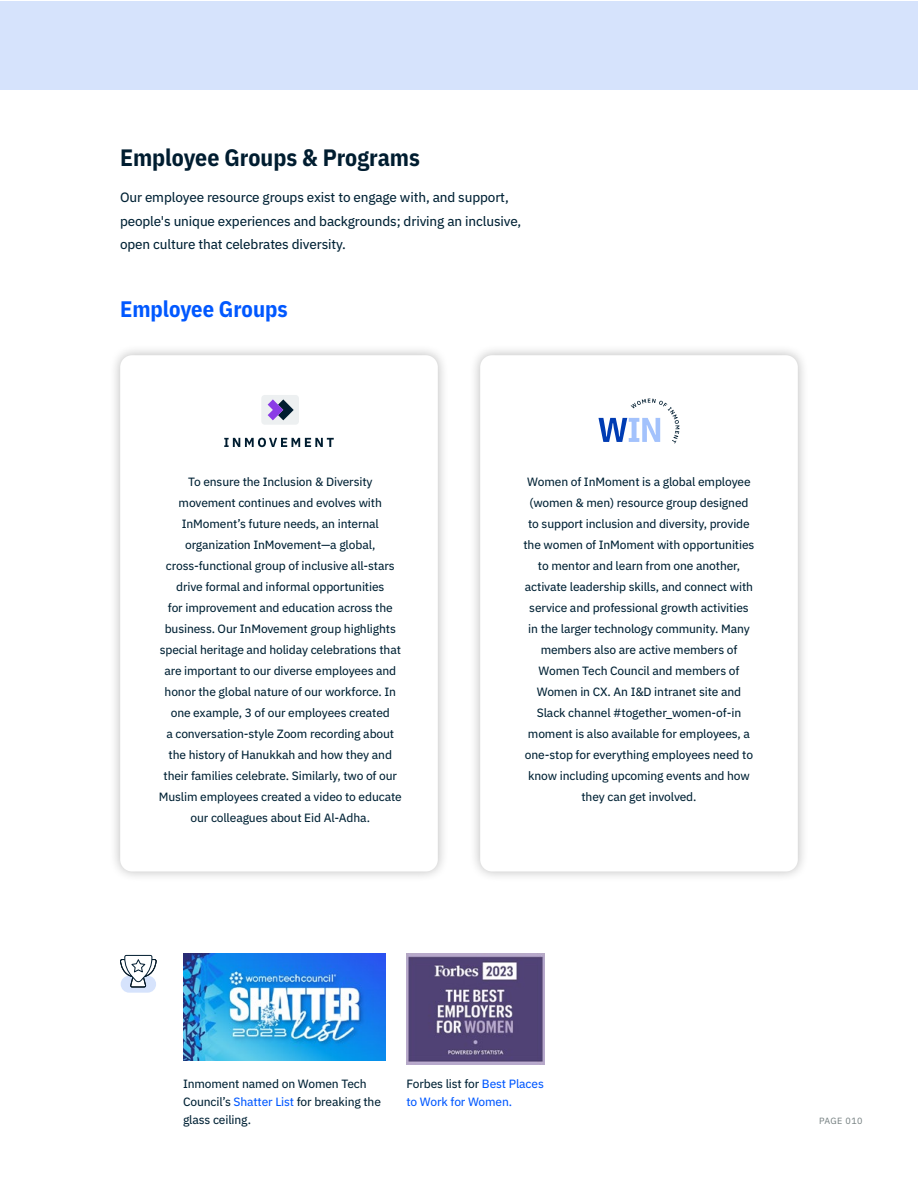
<style>
.page{position:relative;width:918px;height:1188px;background:#fff}
.page>*{position:absolute;margin:0;border:0;box-sizing:border-box;transform-origin:0 0}
.t1{font:700 23.7px "IBM Plex Sans Cond";color:#001d30}
.t2{font:700 22.5px "IBM Plex Sans Cond";color:#0058ff}
.t3{font:13.5px/23.2px "IBM Plex Sans Text";letter-spacing:-.01em;color:#002235}
.t4{font:12px/21px "IBM Plex Sans Text";letter-spacing:-.01em;color:#002235;text-align:center}
.t5{font:12px/18px "IBM Plex Sans Text";letter-spacing:-.01em;color:#0058ff}
.t6{font:9px "IBM Plex Sans";letter-spacing:.05em;color:#717c7d}
.s1{color:#0058ff}
.s2{color:#002235}
</style>
<div class="page">
<div style="left:108px;top:343px;width:341px;height:540px;background:#000;opacity:.27"></div>
<div style="left:120px;top:355px;width:318px;height:516px;background:#fff;border-radius:12px"></div>
<div style="left:468px;top:343px;width:341px;height:540px;background:#000;opacity:.27"></div>
<div style="left:480px;top:355px;width:318px;height:516px;background:#fff;border-radius:12px"></div>
<div style="left:261px;top:395px;width:38px;height:30px;background:#edf0f1;border-radius:3px"></div>
<svg style="left:268px;top:399px;width:26px;height:21px"></svg>
<svg style="left:224px;top:438px;width:110px;height:9px"></svg>
<svg style="left:598px;top:399px;width:81px;height:45px"></svg>
<div style="left:121px;top:976px;width:35px;height:17px;background:#d6e3fc;border-radius:8px"></div>
<svg style="left:120px;top:955px;width:37px;height:33px"></svg>
<img style="left:183px;top:953px;width:203px;height:107px">
<img style="left:406px;top:953px;width:138px;height:112px">
<div style="left:0;top:1px;width:918px;height:89px;background:#d6e3fc"></div>
<h1 class="t1" style="left:120px;top:138px;width:302px">Employee Groups &amp; Programs</h1>
<p class="t3" style="left:120px;top:185px;width:403px">Our employee resource groups exist to engage with, and support, people's unique experiences and backgrounds; driving an inclusive, open culture that celebrates diversity.</p>
<h2 class="t2" style="left:120px;top:291px;width:169px">Employee Groups</h2>
<p class="t4" style="left:159px;top:470px;width:244px">To ensure the Inclusion &amp; Diversity movement continues and evolves with InMoment’s future needs, an internal organization InMovement—a global, cross-functional group of inclusive all-stars drive formal and informal opportunities<br>for improvement and education across the business. Our InMovement group highlights special heritage and holiday celebrations that are important to our diverse employees and honor the global nature of our workforce. In one example, 3 of our employees created<br>a conversation-style Zoom recording about the history of Hanukkah and how they and their families celebrate. Similarly, two of our Muslim employees created a video to educate our colleagues about Eid Al-Adha.</p>
<p class="t4" style="left:523px;top:470px;width:233px">Women of InMoment is a global employee (women &amp; men) resource group designed to support inclusion and diversity, provide the women of InMoment with opportunities to mentor and learn from one another, activate leadership skills, and connect with service and professional growth activities in the larger technology community. Many members also are active members of Women Tech Council and members of Women in CX. An I&amp;D intranet site and Slack channel #together_women-of-in moment is also available for employees, a one-stop for everything employees need to know including upcoming events and how they can get involved.</p>
<p class="t4" style="left:183px;top:1074px;width:200px;line-height:18px;text-align:left">Inmoment named on Women Tech<br>Council’s <span class="s1">Shatter List</span> for breaking the glass ceiling.</p>
<p class="t5" style="left:406px;top:1074px;width:139px"><span class="s2">Forbes list for</span> Best Places to Work for Women.</p>
<p class="t6" style="left:819px;top:1114px;width:45px">PAGE 010</p>
</div>
